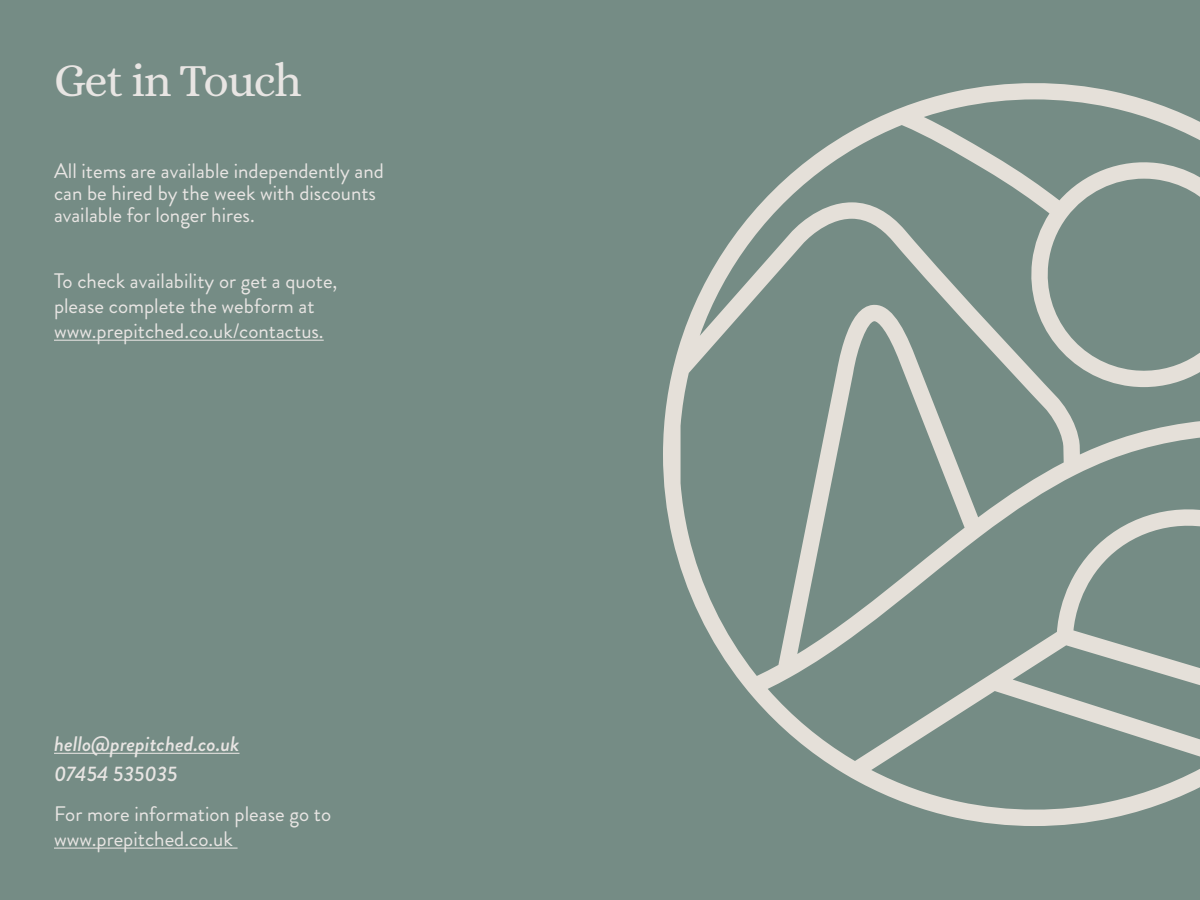
<style>
.page{position:relative;width:1200px;height:900px;background:#758c85}
.page>*{position:absolute;margin:0;border:0;box-sizing:border-box;transform-origin:0 0}
.t1{font:46.5px "Alice";letter-spacing:-.035em;color:#e8e5e3}
.t2{font:21px/25.2px "Brandon Grotesque";color:#e8e5e3}
.t3{font:italic 500 21px/30px "Brandon Grotesque";color:#e8e5e3}
</style>
<div class="page">
<hr style="left:54px;top:848px;width:184px;height:1px;background:#e8e5e3">
<hr style="left:54px;top:753px;width:186px;height:1px;background:#e8e5e3">
<hr style="left:54px;top:340px;width:270px;height:1px;background:#e8e5e3">
<svg style="left:663px;top:83px;width:537px;height:743px"></svg>
<h1 class="t1" style="left:54px;top:57px;width:249px">Get in Touch</h1>
<p class="t2" style="left:54px;top:160px;width:331px;line-height:21.8px">All items are available independently and can be hired by the week with discounts available for longer hires.</p>
<p class="t2" style="left:54px;top:268px;width:285px">To check availability or get a quote, please complete the webform at www.prepitched.co.uk/contactus.</p>
<p class="t3" style="left:54px;top:729px;width:187px">hello@prepitched.co.uk<br>07454 535035</p>
<p class="t2" style="left:54px;top:801px;width:279px">For more information please go to www.prepitched.co.uk</p>
</div>
